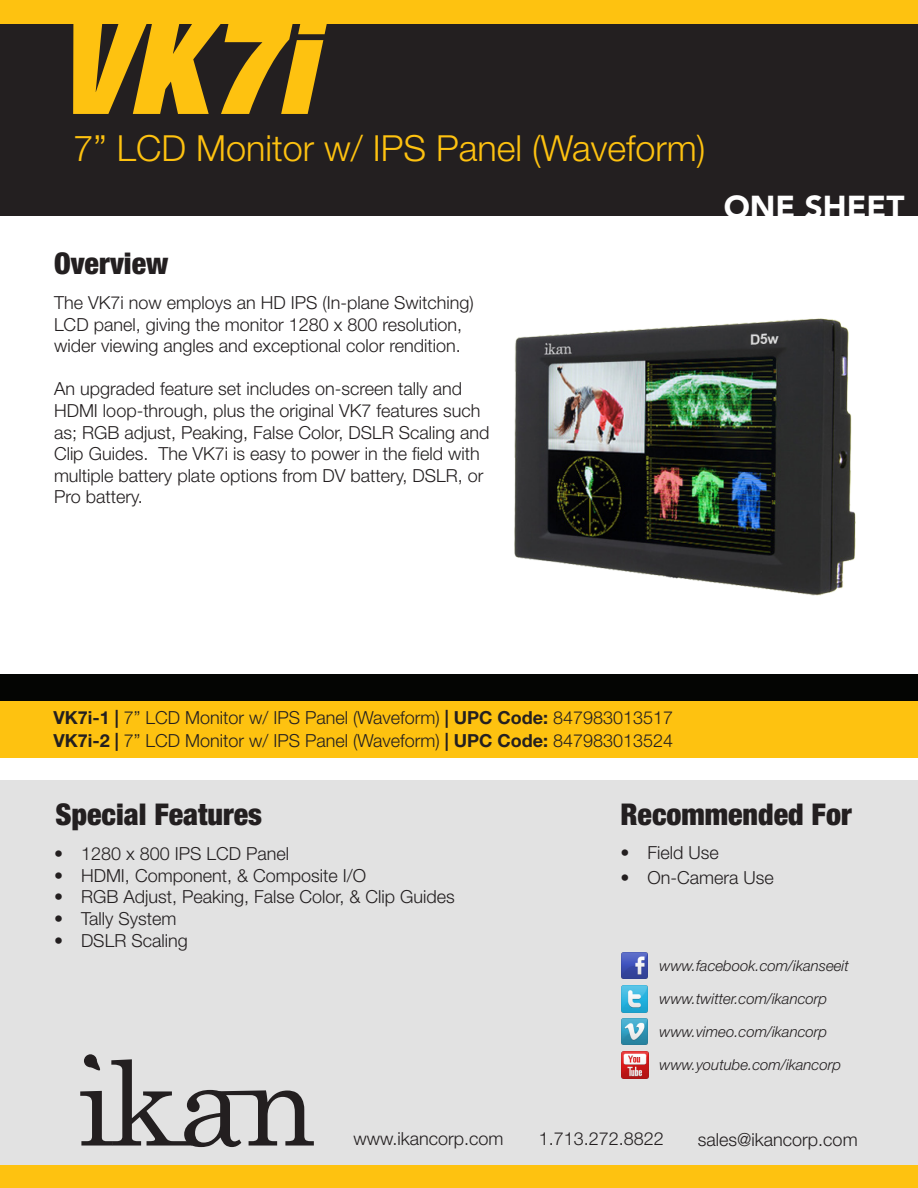
<style>
.page{position:relative;width:918px;height:1188px;background:#fff}
.page>*{position:absolute;margin:0;border:0;box-sizing:border-box;transform-origin:0 0}
.t1{font:italic 900 condensed 136.5px "Helvetica Neue LT Std";color:#fec210}
.t2{font:300 36px "Helvetica Neue LT Std";color:#fec210}
.t3{font:900 31.5px "Avenir LT Std";color:#fff}
.t4{font:900 condensed 30px "Helvetica Neue LT Std";color:#231f20}
.t5{font:300 18px/21.6px "Helvetica Neue LT Std";color:#231f20}
.t6{font:italic 300 15px "Helvetica Neue LT Std";color:#231f20}
.s1{font-weight:700}
</style>
<div class="page">
<div style="left:0;top:780px;width:918px;height:408px;background:#e2e2e2"></div>
<svg style="left:80px;top:1054px;width:234px;height:93px"></svg>
<div style="left:0;top:0;width:918px;height:216px;background:#231f20"></div>
<div style="left:0;top:0;width:918px;height:24px;background:#fec210"></div>
<div style="left:0;top:699px;width:918px;height:59px;background:#fec210"></div>
<div style="left:0;top:674px;width:918px;height:27px;background:#040503"></div>
<img style="left:514px;top:318px;width:342px;height:278px">
<div style="left:0;top:1165px;width:918px;height:23px;background:#fec210"></div>
<img style="left:621px;top:952px;width:27px;height:27px">
<img style="left:621px;top:985px;width:27px;height:28px">
<img style="left:621px;top:1018px;width:27px;height:27px">
<img style="left:621px;top:1051px;width:28px;height:28px">
<p class="t1" style="left:54px;top:-22px;width:259px">VK7i</p>
<p class="t2" style="left:73px;top:126px;width:634px">7” LCD Monitor w/ IPS Panel (Waveform)</p>
<p class="t4" style="left:54px;top:245px;width:116px">Overview</p>
<p class="t5" style="left:54px;top:291px;width:421px">The VK7i now employs an HD IPS (In-plane Switching)<br>LCD panel, giving the monitor 1280 x 800 resolution, wider viewing angles and exceptional color rendition.</p>
<p class="t5" style="left:54px;top:378px;width:437px">An upgraded feature set includes on-screen tally and HDMI loop-through, plus the original VK7 features such as; RGB adjust, Peaking, False Color, DSLR Scaling and Clip Guides. The VK7i is easy to power in the field with multiple battery plate options from DV battery, DSLR, or Pro battery.</p>
<p class="t3" style="left:724px;top:187px;width:182px">ONE SHEET</p>
<p class="t5" style="left:53px;top:706px;width:621px;line-height:22.5px"><span class="s1">VK7i-1 |</span> 7” LCD Monitor w/ IPS Panel (Waveform) <span class="s1">| UPC Code:</span> 847983013517<br><span class="s1">VK7i-2 |</span> 7” LCD Monitor w/ IPS Panel (Waveform) <span class="s1">| UPC Code:</span> 847983013524</p>
<p class="t4" style="left:56px;top:796px;width:208px">Special Features</p>
<p class="t5" style="left:54px;top:843px;width:237px">• 1280 x 800 IPS LCD Panel</p>
<p class="t5" style="left:54px;top:864px;width:314px">• HDMI, Component, &amp; Composite I/O</p>
<p class="t5" style="left:54px;top:886px;width:402px">• RGB Adjust, Peaking, False Color, &amp; Clip Guides</p>
<p class="t5" style="left:54px;top:907px;width:124px">• Tally System</p>
<p class="t5" style="left:54px;top:929px;width:135px">• DSLR Scaling</p>
<p class="t4" style="left:620px;top:796px;width:233px">Recommended For</p>
<p class="t5" style="left:620px;top:841px;width:100px">• Field Use</p>
<p class="t5" style="left:620px;top:867px;width:155px">• On-Camera Use</p>
<p class="t6" style="left:660px;top:957px;width:191px">www.facebook.com/ikanseeit</p>
<p class="t6" style="left:660px;top:990px;width:169px">www.twitter.com/ikancorp</p>
<p class="t6" style="left:660px;top:1023px;width:169px">www.vimeo.com/ikancorp</p>
<p class="t6" style="left:660px;top:1056px;width:183px">www.youtube.com/ikancorp</p>
<p class="t5" style="left:353px;top:1127px;width:152px">www.ikancorp.com</p>
<p class="t5" style="left:539px;top:1128px;width:127px">1.713.272.8822</p>
<p class="t5" style="left:698px;top:1128px;width:161px">sales@ikancorp.com</p>
</div>
